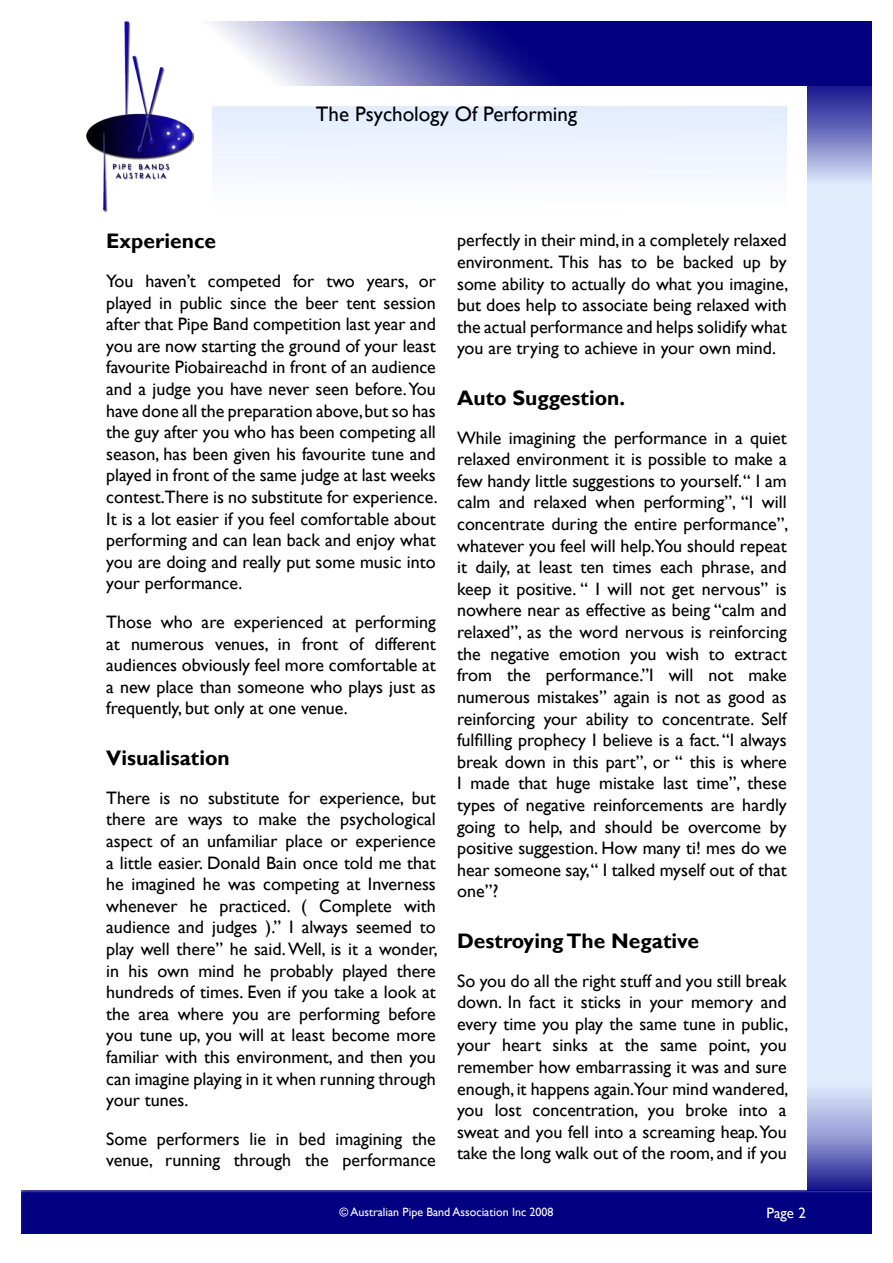
<style>
.page{position:relative;width:893px;height:1263px;background:#fff}
.page>*{position:absolute;margin:0;border:0;box-sizing:border-box;transform-origin:0 0}
.Heading_1{font:700 21px "Gill Sans";color:#000}
.Title_sub{font:21px "Gill Sans";color:#000}
.Basic{font:18px/21.6px "Gill Sans";color:#000;text-align:justify}
.t1{font:15px "Gill Sans";color:#fff}
.t2{font:12px "Gill Sans";color:#fff}
</style>
<div class="page">
<img style="left:808px;top:85px;width:64px;height:1106px">
<img style="left:211px;top:21px;width:661px;height:64px">
<div style="left:21px;top:1191px;width:851px;height:42px;background:#020181"></div>
<img style="left:87px;top:21px;width:106px;height:190px">
<p class="Title_sub" style="left:316px;top:102px;width:263px">The Psychology Of Performing</p>
<p class="Heading_1" style="left:106px;top:229px;width:111px">Experience</p>
<p class="Basic" style="left:106px;top:270px;width:333px">You haven’t competed for two years, or played in public since the beer tent session after that Pipe Band competition last year and you are now starting the ground of your least favourite Piobaireachd in front of an audience and a judge you have never seen before. You have done all the preparation above, but so has the guy after you who has been competing all season, has been given his favourite tune and played in front of the same judge at last weeks contest.There is no substitute for experience.<br>It is a lot easier if you feel comfortable about performing and can lean back and enjoy what you are doing and really put some music into your performance.</p>
<p class="Basic" style="left:106px;top:611px;width:331px">Those who are experienced at performing at numerous venues, in front of different audiences obviously feel more comfortable at a new place than someone who plays just as frequently, but only at one venue.</p>
<p class="Heading_1" style="left:106px;top:745px;width:125px">Visualisation</p>
<p class="Basic" style="left:106px;top:787px;width:333px">There is no substitute for experience, but there are ways to make the psychological aspect of an unfamiliar place or experience a little easier. Donald Bain once told me that he imagined he was competing at Inverness whenever he practiced. ( Complete with audience and judges ).” I always seemed to play well there” he said. Well, is it a wonder, in his own mind he probably played there hundreds of times. Even if you take a look at the area where you are performing before you tune up, you will at least become more familiar with this environment, and then you can imagine playing in it when running through your tunes.</p>
<p class="Basic" style="left:106px;top:1128px;width:331px">Some performers lie in bed imagining the venue, running through the performance</p>
<p class="Basic" style="left:457px;top:230px;width:333px">perfectly in their mind, in a completely relaxed environment. This has to be backed up by some ability to actually do what you imagine, but does help to associate being relaxed with the actual performance and helps solidify what you are trying to achieve in your own mind.</p>
<p class="Heading_1" style="left:457px;top:385px;width:170px">Auto Suggestion.</p>
<p class="Basic" style="left:457px;top:427px;width:333px">While imagining the performance in a quiet relaxed environment it is possible to make a few handy little suggestions to yourself. “ I am calm and relaxed when performing”, “I will concentrate during the entire performance”, whatever you feel will help.You should repeat it daily, at least ten times each phrase, and keep it positive. “ I will not get nervous” is nowhere near as effective as being “calm and relaxed”, as the word nervous is reinforcing the negative emotion you wish to extract from the performance.”I will not make numerous mistakes” again is not as good as reinforcing your ability to concentrate. Self fulfilling prophecy I believe is a fact. “I always break down in this part”, or “ this is where I made that huge mistake last time”, these types of negative reinforcements are hardly going to help, and should be overcome by positive suggestion. How many ti! mes do we hear someone say,“ I talked myself out of that one”?</p>
<p class="Heading_1" style="left:457px;top:928px;width:243px">Destroying The Negative</p>
<p class="Basic" style="left:457px;top:970px;width:333px">So you do all the right stuff and you still break down. In fact it sticks in your memory and every time you play the same tune in public, your heart sinks at the same point, you remember how embarrassing it was and sure enough, it happens again.Your mind wandered, you lost concentration, you broke into a sweat and you fell into a screaming heap. You take the long walk out of the room, and if you</p>
<p class="t2" style="left:339px;top:1205px;width:216px">© Australian Pipe Band Association Inc 2008</p>
<p class="t1" style="left:766px;top:1204px;width:41px">Page 2</p>
</div>
